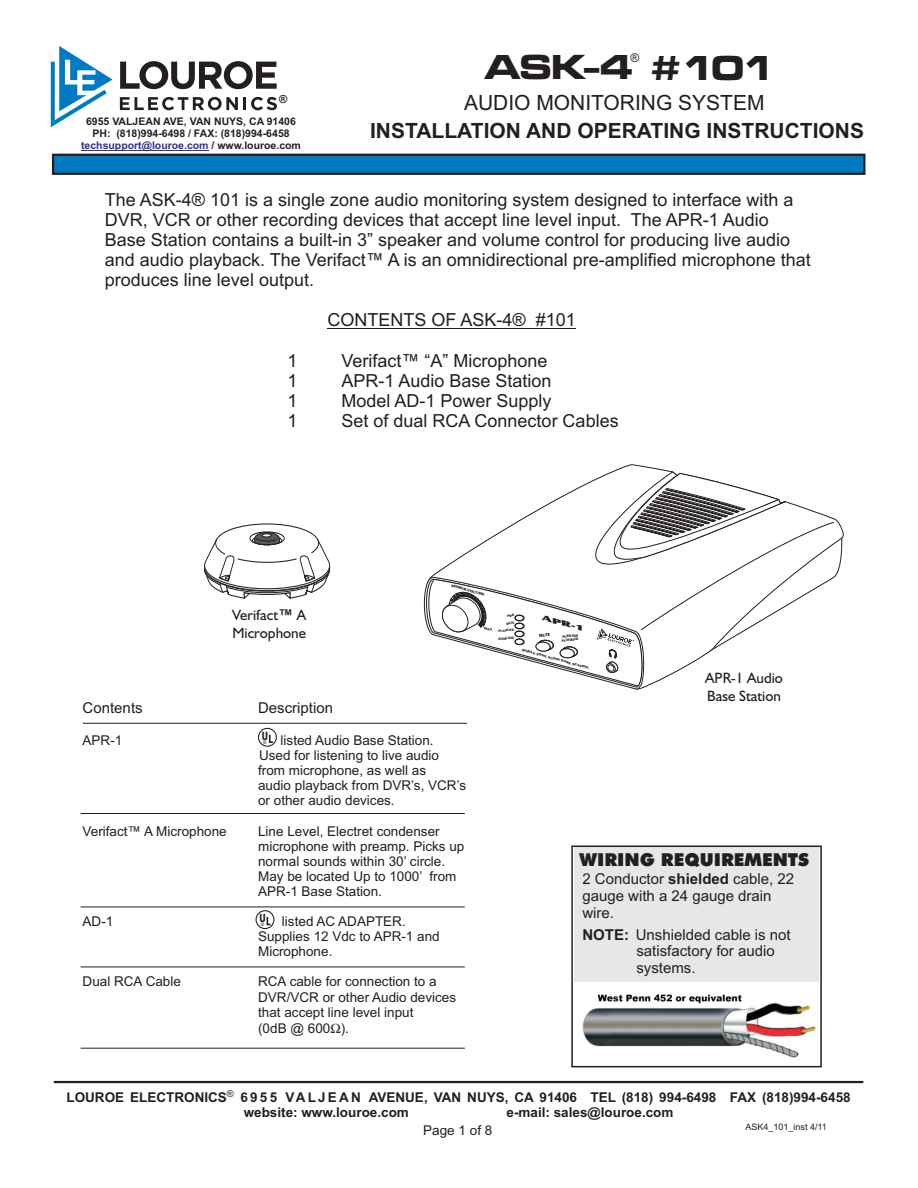
<style>
.page{position:relative;width:918px;height:1188px;background:#fff}
.page>*{position:absolute;margin:0;border:0;box-sizing:border-box;transform-origin:0 0}
.t1{font:36px "Microgramma D Bold Exte";letter-spacing:-.02em;color:#231f20}
.t2{font:700 21px "Arial";color:#231f20}
.t3{font:21px "Arial";color:#231f20}
.t4{font:18px/20.1px "Arial";color:#231f20}
.t5{font:900 17.85px "Futura BT";color:#231f20}
.t6{font:15px/16.8px "Arial";color:#231f20}
.t7{font:15px/17.9px "Humanist 521 BT";color:#231f20}
.t8{font:13.5px/15.1px "Arial";color:#231f20}
.t9{font:700 13.5px/15.1px "Arial";color:#231f20}
.t10{font:12px "Arial";color:#231f20}
.t11{font:700 condensed 11.4px "Futura BT";color:#231f20}
.t12{font:700 11.1px "Arial";color:#231f20}
.t13{font:700 10.5px/11.7px "Arial";color:#231f20;text-align:center}
.t14{font:9.45px "Arial";color:#231f20}
.t15{font:9px "Arial";color:#231f20}
.t16{font:italic 7.65px "Castle T Ultr";color:#231f20;scale:2.1 1}
.t17{font:4.8px "Arial";color:#231f20}
.t18{font:700 4.35px "Serpentine D";color:#231f20;scale:.79 1}
.t19{font:italic 700 3.6px "Serpentine D";color:#231f20;scale:1.05 1}
.t20{font:700 3.45px/3.9px "Serpentine D";color:#231f20;scale:.79 1}
.t21{font:700 3.3px/6.6px "Serpentine D";color:#231f20;text-align:right;scale:.79 1}
.t22{font:italic 700 3.15px "Serpentine D";color:#231f20;scale:1.08 1}
.s1{color:#2d3291}
.s2{font-family:"Arial";font-weight:700}
.s3{font-weight:700}
</style>
<div class="page">
<hr style="left:81px;top:813px;width:384px;height:1px;background:#231f20">
<hr style="left:83px;top:723px;width:384px;height:1px;background:#231f20">
<hr style="left:81px;top:907px;width:384px;height:1px;background:#231f20">
<hr style="left:81px;top:967px;width:384px;height:1px;background:#231f20">
<hr style="left:81px;top:1048px;width:384px;height:1px;background:#231f20">
<hr style="left:328px;top:328px;width:248px;height:1px;background:#231f20">
<div style="left:258px;top:728px;width:19px;height:19px;border:1px solid #231f20;border-radius:50%"></div>
<svg style="left:269px;top:735px;width:4px;height:8px"></svg>
<div style="left:256px;top:910px;width:19px;height:19px;border:1px solid #231f20;border-radius:50%"></div>
<svg style="left:267px;top:917px;width:4px;height:8px"></svg>
<img style="left:572px;top:994px;width:249px;height:90px">
<div style="left:574px;top:848px;width:245px;height:134px;background:#e6e7e9"></div>
<div style="left:571px;top:846px;width:251px;height:221px;border:2px solid #231f20"></div>
<hr style="left:54px;top:1081px;width:809px;height:2px;background:#231f20">
<svg style="left:204px;top:523px;width:127px;height:76px"></svg>
<hr style="left:81px;top:150px;width:128px;height:1px;background:#2d3291">
<svg style="left:120px;top:61px;width:157px;height:28px"></svg>
<svg style="left:120px;top:97px;width:157px;height:13px"></svg>
<svg style="left:50px;top:46px;width:63px;height:82px"></svg>
<svg style="left:51px;top:153px;width:815px;height:22px;background:#106ca2"></svg>
<svg style="left:423px;top:472px;width:419px;height:218px"></svg>
<p class="t12" style="left:279px;top:95px;width:10px">®</p>
<p class="t13" style="left:81px;top:117px;width:221px">6955 VALJEAN AVE, VAN NUYS, CA 91406<br>PH: (818)994-6498 / FAX: (818)994-6458 <span class="s1">techsupport@louroe.com</span> / www.louroe.com</p>
<p class="t10" style="left:630px;top:53px;width:10px">®</p>
<h1 class="t1" style="left:485px;top:53px;width:292px">ASK-4 #101</h1>
<h2 class="t3" style="left:464px;top:94px;width:302px">AUDIO MONITORING SYSTEM</h2>
<h2 class="t2" style="left:370px;top:122px;width:495px">INSTALLATION AND OPERATING INSTRUCTIONS</h2>
<p class="t4" style="left:105px;top:191px;width:708px">The ASK-4® 101 is a single zone audio monitoring system designed to interface with a DVR, VCR or other recording devices that accept line level input. The APR-1 Audio Base Station contains a built-in 3” speaker and volume control for producing live audio and audio playback. The Verifact™ A is an omnidirectional pre-amplified microphone that produces line level output.</p>
<h3 class="t4" style="left:328px;top:312px;width:250px">CONTENTS OF ASK-4® #101</h3>
<h3 class="t4" style="left:288px;top:352px;width:12px">1</h3>
<h3 class="t4" style="left:342px;top:352px;width:208px">Verifact™ “A” Microphone</h3>
<h3 class="t4" style="left:288px;top:372px;width:12px">1</h3>
<h3 class="t4" style="left:342px;top:372px;width:212px">APR-1 Audio Base Station</h3>
<h3 class="t4" style="left:288px;top:392px;width:12px">1</h3>
<h3 class="t4" style="left:342px;top:392px;width:212px">Model AD-1 Power Supply</h3>
<h3 class="t4" style="left:288px;top:412px;width:12px">1</h3>
<h3 class="t4" style="left:342px;top:412px;width:279px">Set of dual RCA Connector Cables</h3>
<p class="t7" style="left:232px;top:607px;width:76px">Verifact<span class="s2">™</span> A<br>Microphone</p>
<p class="t19" style="left:452px;top:584px;width:34px;rotate:15deg">POWER-VOLUME</p>
<p class="t6" style="left:83px;top:701px;width:62px">Contents</p>
<p class="t6" style="left:258px;top:701px;width:77px">Description</p>
<p class="t8" style="left:83px;top:734px;width:41px">APR-1</p>
<p class="t8" style="left:258px;top:734px;width:210px;text-indent:23px">listed Audio Base Station.<br>Used for listening to live audio from microphone, as well as<br>audio playback from DVR’s, VCR’s or other audio devices.</p>
<p class="t8" style="left:83px;top:825px;width:146px">Verifact™ A Microphone</p>
<p class="t8" style="left:258px;top:825px;width:208px">Line Level, Electret condenser microphone with preamp. Picks up normal sounds within 30’ circle.<br>May be located Up to 1000’ from<br>APR-1 Base Station.</p>
<p class="t8" style="left:83px;top:915px;width:32px">AD-1</p>
<p class="t8" style="left:258px;top:915px;width:183px;text-indent:24px">listed AC ADAPTER.<br>Supplies 12 Vdc to APR-1 and<br>Microphone.</p>
<p class="t8" style="left:83px;top:975px;width:100px">Dual RCA Cable</p>
<p class="t8" style="left:258px;top:975px;width:200px">RCA cable for connection to a<br>DVR/VCR or other Audio devices that accept line level input</p>
<p class="t8" style="left:258px;top:1022px;width:92px">(0dB @ 600 ).</p>
<p class="t11" style="left:262px;top:731px;width:8px">U</p>
<p class="t17" style="left:263px;top:740px;width:5px">®</p>
<p class="t11" style="left:260px;top:914px;width:8px">U</p>
<p class="t17" style="left:261px;top:923px;width:5px">®</p>
<p class="t21" style="left:497px;top:621px;width:23px;rotate:-6deg">MUTE<br>PLAYBACK</p>
<p class="t21" style="left:498px;top:636px;width:22px;rotate:-6deg">OVERLOAD</p>
<p class="t16" style="left:544px;top:614px;width:22px;rotate:15deg">APR-1</p>
<p class="t18" style="left:539px;top:634px;width:15px;rotate:-6deg">MUTE</p>
<p class="t20" style="left:561px;top:635px;width:23px;rotate:-6deg">PUSH FOR<br>PLAYBACK</p>
<p class="t22" style="left:523px;top:649px;width:65px;rotate:15deg">SINGLE ZONE AUDIO BASE STATION</p>
<p class="t7" style="left:705px;top:670px;width:79px">APR-1 Audio<br>Base Station</p>
<h3 class="t5" style="left:580px;top:852px;width:231px">WIRING REQUIREMENTS</h3>
<p class="t6" style="left:582px;top:872px;width:213px">2 Conductor <span class="s3">shielded</span> cable, 22 gauge with a 24 gauge drain wire.</p>
<p class="t6" style="left:636px;top:927px;width:156px;text-indent:-54px"><span class="s3">NOTE:</span> Unshielded cable is not satisfactory for audio systems.</p>
<p class="t14" style="left:227px;top:1090px;width:8px">®</p>
<p class="t9" style="left:244px;top:1091px;width:608px;text-indent:-177px">LOUROE ELECTRONICS 6 9 5 5 VA L J E A N AVENUE, VAN NUYS, CA 91406 TEL (818) 994-6498 FAX (818)994-6458 website: www.louroe.com</p>
<p class="t9" style="left:507px;top:1106px;width:168px">e-mail: sales@louroe.com</p>
<p class="t8" style="left:423px;top:1124px;width:71px">Page 1 of 8</p>
<p class="t15" style="left:745px;top:1124px;width:83px">ASK4_101_inst 4/11</p>
</div>
